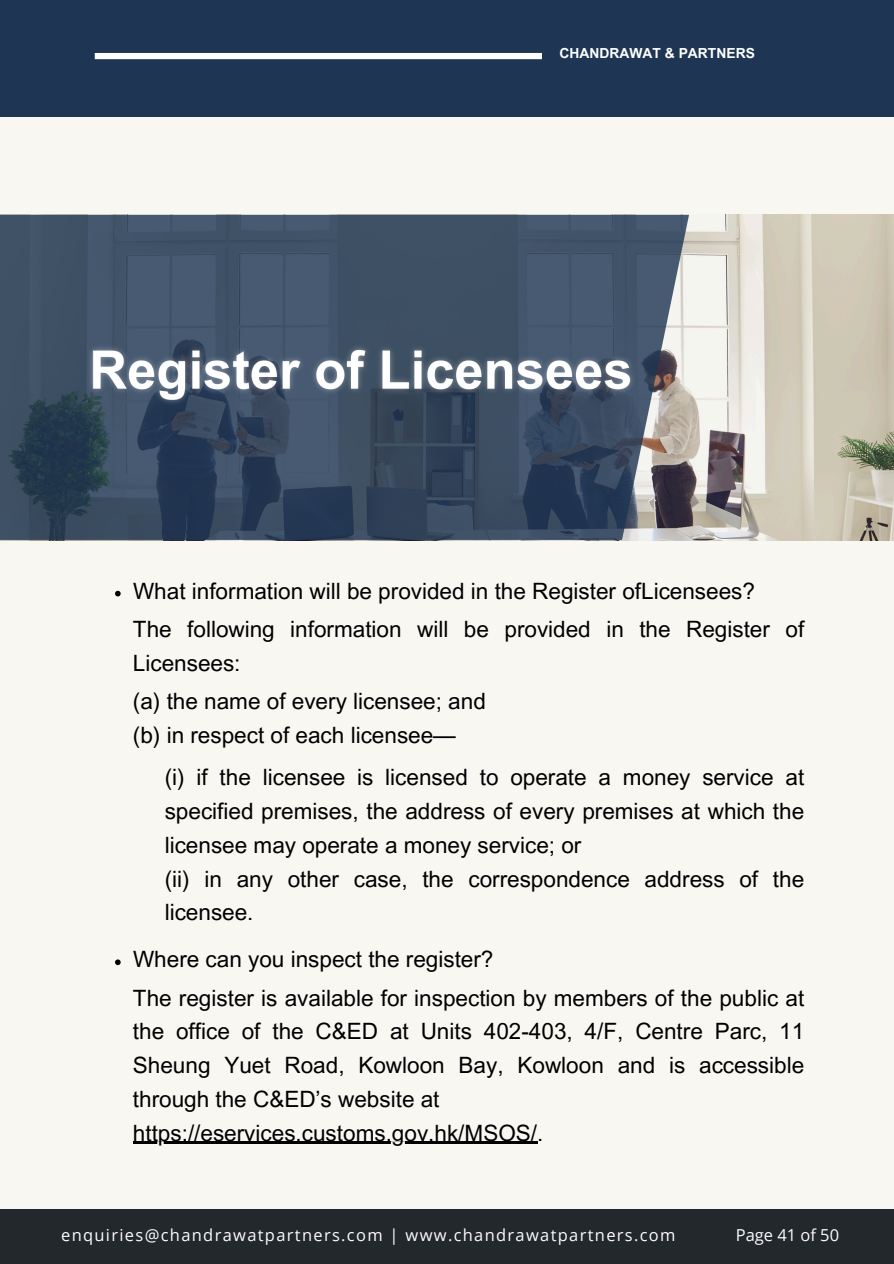
<style>
.page{position:relative;width:894px;height:1264px;background:#fff}
.page>*{position:absolute;margin:0;border:0;box-sizing:border-box;transform-origin:0 0}
.t1{font:22.5px/33.8px "Arial MT Pro";color:#000}
.t2{font:16.5px "Open Sans";letter-spacing:.08em;color:#fdfcfd}
.t3{font:16.5px "Open Sans";color:#fdfcfd}
.t4{font:700 13.8px "Arial MT Pro";color:#fff}
</style>
<div class="page">
<div style="left:0;top:0;width:893px;height:1263px;background:#f8f7f2"></div>
<div style="left:0;top:0;width:893px;height:117px;background:#1e3653"></div>
<img style="left:688px;top:215px;width:205px;height:325px">
<svg style="left:0;top:215px;width:688px;height:325px;fill:#3e5164"></svg>
<div style="left:95px;top:53px;width:447px;height:6px;background:#fff"></div>
<img style="left:82px;top:339px;width:559px;height:71px">
<svg style="left:115px;top:591px;width:6px;height:5px"></svg>
<svg style="left:115px;top:959px;width:6px;height:6px"></svg>
<hr style="left:133px;top:1141px;width:404px;height:2px;background:#000">
<div style="left:0;top:1209px;width:893px;height:53px;background:#23282d"></div>
<p class="t4" style="left:559px;top:48px;width:197px">CHANDRAWAT &amp; PARTNERS</p>
<p class="t1" style="left:133px;top:576px;width:623px">What information will be provided in the Register ofLicensees?</p>
<p class="t1" style="left:133px;top:615px;width:672px">The following information will be provided in the Register of<br>Licensees:</p>
<p class="t1" style="left:133px;top:687px;width:354px">(a) the name of every licensee; and (b) in respect of each licensee—</p>
<h2 class="t1" style="left:165px;top:763px;width:641px">(i) if the licensee is licensed to operate a money service at specified premises, the address of every premises at which the licensee may operate a money service; or<br>(ii) in any other case, the correspondence address of the licensee.</h2>
<h2 class="t1" style="left:133px;top:945px;width:362px">Where can you inspect the register?</h2>
<h2 class="t1" style="left:133px;top:983px;width:672px;text-align:justify">The register is available for inspection by members of the public at the office of the C&amp;ED at Units 402-403, 4/F, Centre Parc, 11<br>Sheung Yuet Road, Kowloon Bay, Kowloon and is accessible through the C&amp;ED’s website at</h2>
<p class="t1" style="left:133px;top:1118px;width:412px">https://eservices.customs.gov.hk/MSOS/.</p>
<h2 class="t2" style="left:61px;top:1223px;width:615px">enquiries@chandrawatpartners.com | www.chandrawatpartners.com</h2>
<p class="t3" style="left:735px;top:1223px;width:105px">Page 41 of 50</p>
</div>
